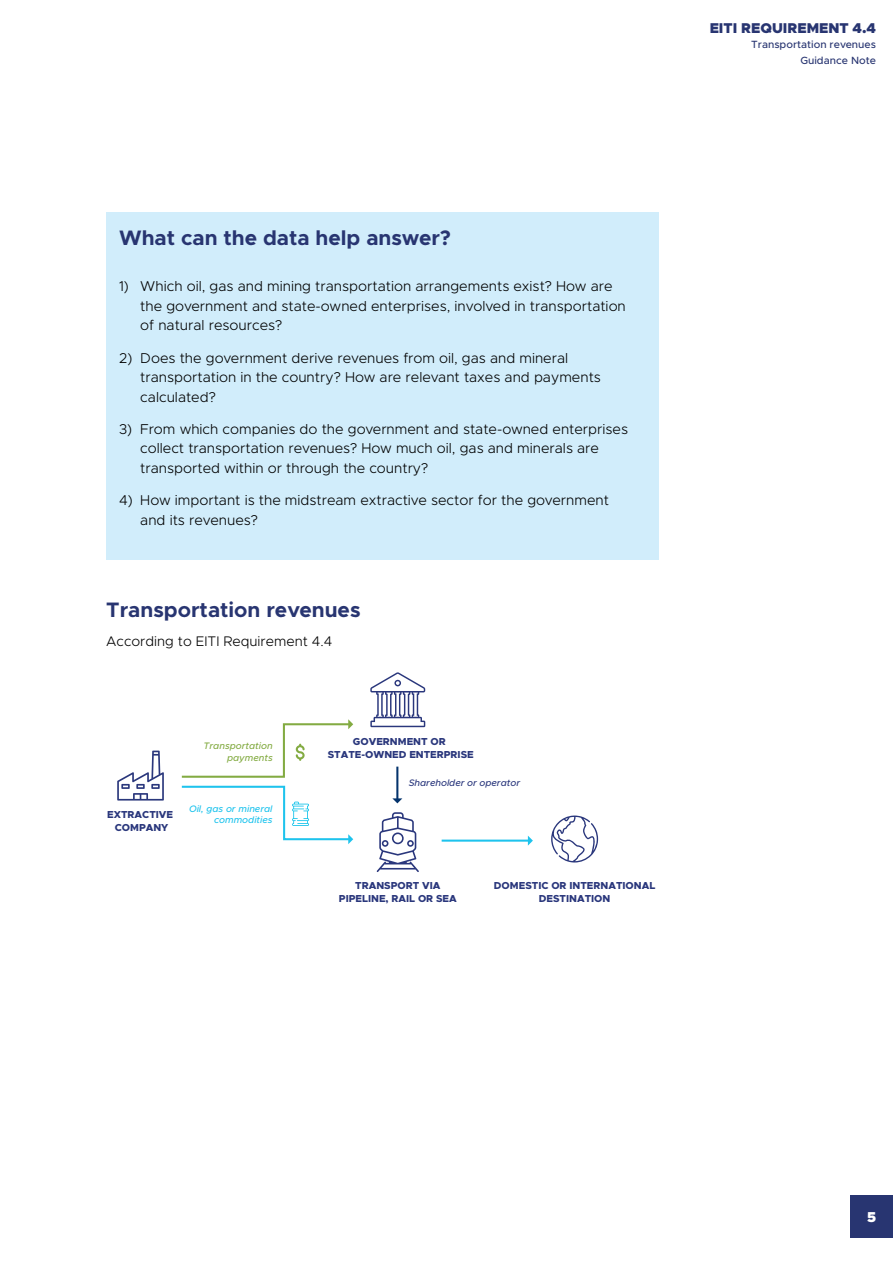
<style>
.page{position:relative;width:893px;height:1263px;background:#fff}
.page>*{position:absolute;margin:0;border:0;box-sizing:border-box;transform-origin:0 0}
.t1{font:700 21px "Metropolis";color:#283571}
.t2{font:900 14.4px "Metropolis";color:#fff}
.t3{font:300 14.25px/19.5px "Metropolis";color:#000}
.t4{font:900 14.25px "Metropolis";color:#283571}
.t5{font:300 13.95px "Metropolis";color:#000}
.t6{font:500 10.5px/15.8px "Metropolis";color:#283571;text-align:right}
.t7{font:800 10.2px/13px "Metropolis";color:#2a377c;text-align:center}
.t8{font:italic 500 9.45px/11.4px "Metropolis";color:#1ec3ed;text-align:right}
.t9{font:italic 500 9.45px/11.4px "Metropolis";color:#83ab42;text-align:right}
.t10{font:italic 500 9.45px "Metropolis";color:#2a377c}
</style>
<div class="page">
<div style="left:850px;top:1195px;width:43px;height:42px;background:#283571"></div>
<svg style="left:117px;top:751px;width:47px;height:49px"></svg>
<svg style="left:551px;top:815px;width:47px;height:47px"></svg>
<svg style="left:370px;top:672px;width:55px;height:55px"></svg>
<svg style="left:377px;top:812px;width:42px;height:60px"></svg>
<hr style="left:442px;top:839px;width:87px;height:3px;background:#1ec3ed">
<svg style="left:528px;top:836px;width:5px;height:10px"></svg>
<hr style="left:396px;top:767px;width:2px;height:32px;background:#04336c">
<svg style="left:392px;top:798px;width:10px;height:5px"></svg>
<svg style="left:181px;top:785px;width:172px;height:59px"></svg>
<svg style="left:181px;top:719px;width:172px;height:59px"></svg>
<div style="left:106px;top:213px;width:553px;height:347px;background:#d1edfb"></div>
<p class="t4" style="left:710px;top:19px;width:168px">EITI REQUIREMENT 4.4</p>
<p class="t6" style="left:751px;top:37px;width:126px">Transportation revenues<br>Guidance Note</p>
<h1 class="t1" style="left:119px;top:225px;width:333px">What can the data help answer?</h1>
<p class="t3" style="left:140px;top:277px;width:487px;text-indent:-21px">1) Which oil, gas and mining transportation arrangements exist? How are the government and state-owned enterprises, involved in transportation of natural resources?</p>
<p class="t3" style="left:140px;top:348px;width:462px;text-indent:-21px">2) Does the government derive revenues from oil, gas and mineral transportation in the country? How are relevant taxes and payments calculated?</p>
<p class="t3" style="left:140px;top:419px;width:489px;text-indent:-21px">3) From which companies do the government and state-owned enterprises collect transportation revenues? How much oil, gas and minerals are transported within or through the country?</p>
<p class="t3" style="left:140px;top:490px;width:470px;text-indent:-21px">4) How important is the midstream extractive sector for the government and its revenues?</p>
<h1 class="t1" style="left:106px;top:597px;width:256px">Transportation revenues</h1>
<p class="t5" style="left:106px;top:633px;width:228px">According to EITI Requirement 4.4</p>
<p class="t9" style="left:204px;top:740px;width:71px">Transportation payments</p>
<p class="t7" style="left:107px;top:808px;width:67px">EXTRACTIVE<br>COMPANY</p>
<p class="t8" style="left:189px;top:803px;width:85px">Oil, gas or mineral commodities</p>
<p class="t7" style="left:328px;top:735px;width:148px">GOVERNMENT OR<br>STATE-OWNED ENTERPRISE</p>
<p class="t10" style="left:409px;top:777px;width:113px">Shareholder or operator</p>
<p class="t7" style="left:339px;top:879px;width:119px">TRANSPORT VIA<br>PIPELINE, RAIL OR SEA</p>
<p class="t7" style="left:494px;top:879px;width:163px">DOMESTIC OR INTERNATIONAL<br>DESTINATION</p>
<p class="t2" style="left:867px;top:1208px;width:11px">5</p>
</div>
